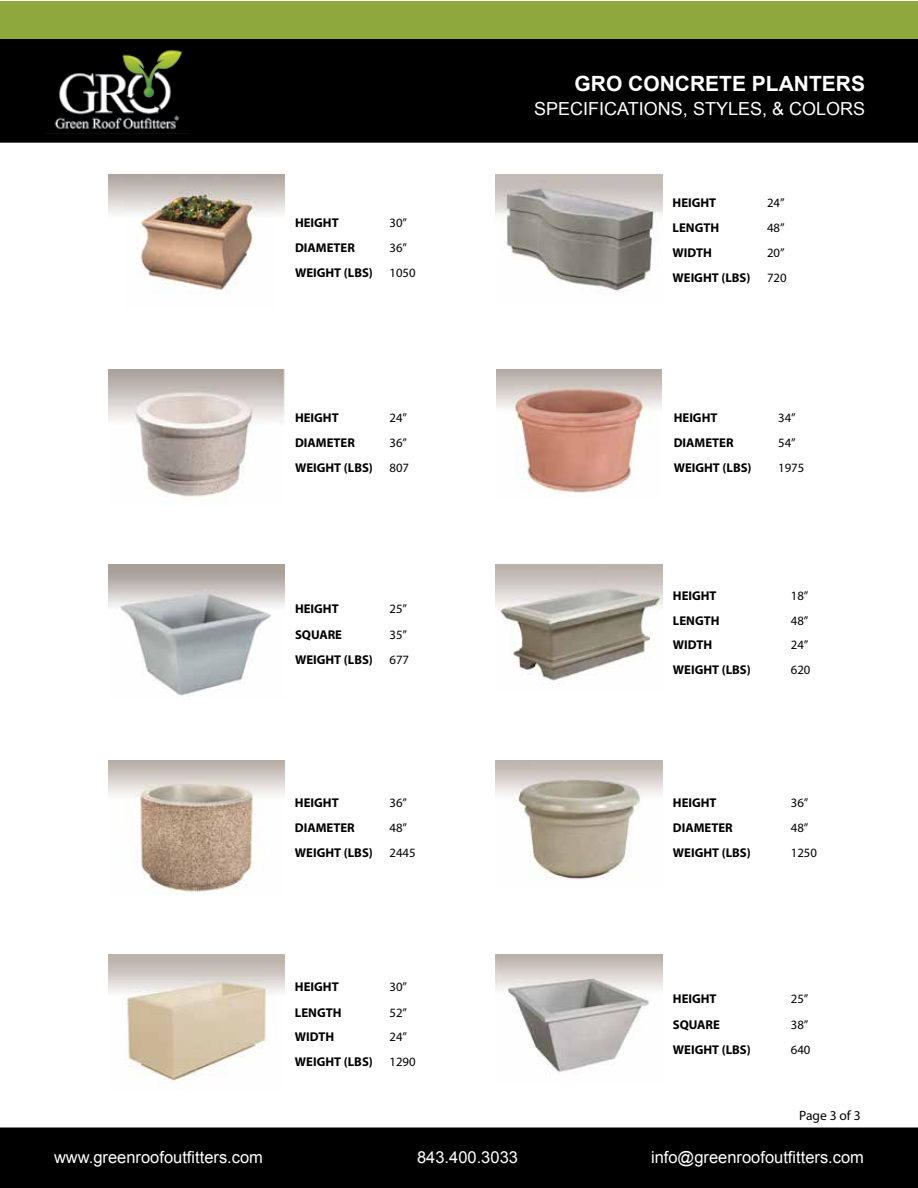
<style>
.page{position:relative;width:918px;height:1188px;background:#fff}
.page>*{position:absolute;margin:0;border:0;box-sizing:border-box;transform-origin:0 0}
.t1{font:700 21px "Arial";color:#fff}
.t2{font:18px "Arial";color:#fff}
.t3{font:16.5px "Arial";color:#fff}
.t4{font:13.5px "Myriad Pro";color:#000}
.t5{font:700 12.75px "Myriad Pro";color:#000}
.t6{font:12.75px "Myriad Pro";color:#000}
</style>
<div class="page">
<img style="left:496px;top:955px;width:166px;height:119px">
<img style="left:496px;top:565px;width:166px;height:119px">
<img style="left:496px;top:174px;width:166px;height:118px">
<img style="left:497px;top:370px;width:164px;height:123px">
<img style="left:496px;top:760px;width:166px;height:120px">
<img style="left:109px;top:565px;width:175px;height:131px">
<img style="left:109px;top:955px;width:175px;height:129px">
<img style="left:109px;top:370px;width:175px;height:127px">
<img style="left:109px;top:760px;width:175px;height:135px">
<img style="left:123px;top:174px;width:152px;height:117px">
<div style="left:1px;top:39px;width:916px;height:103px;background:#000"></div>
<div style="left:0;top:39px;width:918px;height:104px;border:2px solid #000"></div>
<img style="left:54px;top:49px;width:129px;height:81px">
<div style="left:1px;top:1px;width:917px;height:38px;background:#8ea83e"></div>
<div style="left:1px;top:1128px;width:916px;height:59px;background:#000"></div>
<div style="left:0;top:1128px;width:918px;height:60px;border:2px solid #000"></div>
<p class="t5" style="left:295px;top:214px;width:45px">HEIGHT</p>
<p class="t6" style="left:390px;top:214px;width:19px">30”</p>
<p class="t5" style="left:295px;top:239px;width:61px">DIAMETER</p>
<p class="t6" style="left:390px;top:240px;width:19px">36”</p>
<p class="t5" style="left:295px;top:264px;width:79px">WEIGHT (LBS)</p>
<p class="t6" style="left:390px;top:265px;width:28px">1050</p>
<p class="t5" style="left:295px;top:409px;width:45px">HEIGHT</p>
<p class="t6" style="left:390px;top:410px;width:19px">24”</p>
<p class="t5" style="left:295px;top:435px;width:61px">DIAMETER</p>
<p class="t6" style="left:390px;top:435px;width:19px">36”</p>
<p class="t5" style="left:295px;top:460px;width:79px">WEIGHT (LBS)</p>
<p class="t6" style="left:390px;top:460px;width:21px">807</p>
<p class="t5" style="left:295px;top:601px;width:45px">HEIGHT</p>
<p class="t6" style="left:390px;top:601px;width:19px">25”</p>
<p class="t5" style="left:295px;top:626px;width:49px">SQUARE</p>
<p class="t6" style="left:390px;top:626px;width:19px">35”</p>
<p class="t5" style="left:295px;top:651px;width:79px">WEIGHT (LBS)</p>
<p class="t6" style="left:390px;top:651px;width:21px">677</p>
<p class="t5" style="left:295px;top:794px;width:45px">HEIGHT</p>
<p class="t6" style="left:389px;top:795px;width:19px">36”</p>
<p class="t5" style="left:295px;top:819px;width:61px">DIAMETER</p>
<p class="t6" style="left:389px;top:820px;width:19px">48”</p>
<p class="t5" style="left:295px;top:844px;width:79px">WEIGHT (LBS)</p>
<p class="t6" style="left:389px;top:845px;width:28px">2445</p>
<p class="t5" style="left:295px;top:979px;width:45px">HEIGHT</p>
<p class="t6" style="left:389px;top:979px;width:19px">30”</p>
<p class="t5" style="left:295px;top:1004px;width:48px">LENGTH</p>
<p class="t6" style="left:389px;top:1004px;width:19px">52”</p>
<p class="t5" style="left:295px;top:1028px;width:41px">WIDTH</p>
<p class="t6" style="left:389px;top:1029px;width:19px">24”</p>
<p class="t5" style="left:295px;top:1053px;width:79px">WEIGHT (LBS)</p>
<p class="t6" style="left:389px;top:1054px;width:28px">1290</p>
<h1 class="t1" style="left:575px;top:70px;width:292px">GRO CONCRETE PLANTERS</h1>
<h2 class="t2" style="left:534px;top:97px;width:332px">SPECIFICATIONS, STYLES, &amp; COLORS</h2>
<p class="t5" style="left:673px;top:195px;width:45px">HEIGHT</p>
<p class="t6" style="left:767px;top:195px;width:19px">24”</p>
<p class="t5" style="left:673px;top:220px;width:48px">LENGTH</p>
<p class="t6" style="left:767px;top:220px;width:19px">48”</p>
<p class="t5" style="left:673px;top:244px;width:41px">WIDTH</p>
<p class="t6" style="left:767px;top:245px;width:19px">20”</p>
<p class="t5" style="left:673px;top:269px;width:79px">WEIGHT (LBS)</p>
<p class="t6" style="left:767px;top:270px;width:21px">720</p>
<p class="t5" style="left:674px;top:409px;width:45px">HEIGHT</p>
<p class="t6" style="left:778px;top:410px;width:19px">34”</p>
<p class="t5" style="left:674px;top:435px;width:61px">DIAMETER</p>
<p class="t6" style="left:778px;top:435px;width:19px">54”</p>
<p class="t5" style="left:674px;top:460px;width:79px">WEIGHT (LBS)</p>
<p class="t6" style="left:778px;top:460px;width:28px">1975</p>
<p class="t5" style="left:673px;top:587px;width:45px">HEIGHT</p>
<p class="t6" style="left:791px;top:588px;width:19px">18”</p>
<p class="t5" style="left:673px;top:612px;width:48px">LENGTH</p>
<p class="t6" style="left:791px;top:613px;width:19px">48”</p>
<p class="t5" style="left:673px;top:637px;width:41px">WIDTH</p>
<p class="t6" style="left:791px;top:637px;width:19px">24”</p>
<p class="t5" style="left:673px;top:662px;width:79px">WEIGHT (LBS)</p>
<p class="t6" style="left:791px;top:662px;width:21px">620</p>
<p class="t5" style="left:673px;top:794px;width:45px">HEIGHT</p>
<p class="t6" style="left:791px;top:795px;width:19px">36”</p>
<p class="t5" style="left:673px;top:819px;width:61px">DIAMETER</p>
<p class="t6" style="left:791px;top:820px;width:19px">48”</p>
<p class="t5" style="left:673px;top:844px;width:79px">WEIGHT (LBS)</p>
<p class="t6" style="left:791px;top:845px;width:28px">1250</p>
<p class="t5" style="left:673px;top:991px;width:45px">HEIGHT</p>
<p class="t6" style="left:791px;top:991px;width:19px">25”</p>
<p class="t5" style="left:673px;top:1016px;width:49px">SQUARE</p>
<p class="t6" style="left:791px;top:1016px;width:19px">38”</p>
<p class="t5" style="left:673px;top:1041px;width:79px">WEIGHT (LBS)</p>
<p class="t6" style="left:791px;top:1042px;width:21px">640</p>
<p class="t4" style="left:799px;top:1107px;width:63px">Page 3 of 3</p>
<p class="t3" style="left:54px;top:1147px;width:211px">www.greenroofoutfitters.com</p>
<p class="t3" style="left:417px;top:1147px;width:102px">843.400.3033</p>
<p class="t3" style="left:651px;top:1147px;width:214px">info@greenroofoutfitters.com</p>
</div>
